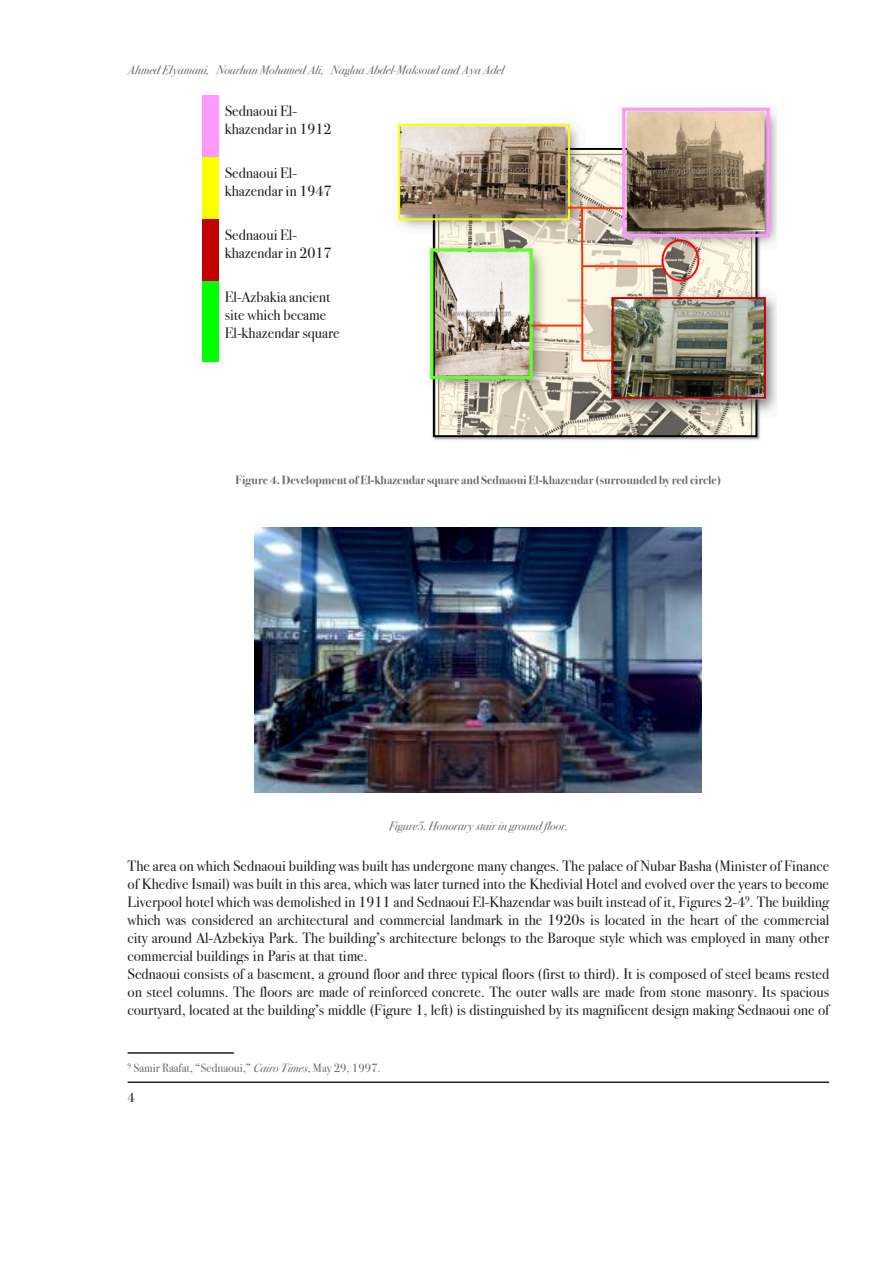
<style>
.page{position:relative;width:893px;height:1263px;background:#fff}
.page>*{position:absolute;margin:0;border:0;box-sizing:border-box;transform-origin:0 0}
.t1{font:15px/18px "Bodoni Svty Two ITCTT";color:#231f20}
.t2{font:13.5px "Bodoni Svty Two ITCTT";color:#231f20}
.t3{font:italic 12px "Bodoni Svty Two ITCTT";color:#6c6d70}
.t4{font:700 12px "Bodoni Svty Two ITCTT";color:#6c6d70}
.t5{font:12px "Bodoni Svty Two ITCTT";color:#6c6d70}
.s1{font-style:italic}
</style>
<div class="page">
<hr style="left:128px;top:1081px;width:701px;height:2px;background:#231f20">
<hr style="left:128px;top:1052px;width:106px;height:2px;background:#231f20">
<div style="left:202px;top:96px;width:17px;height:62px;background:#f9f"></div>
<div style="left:202px;top:158px;width:17px;height:62px;background:#ff0"></div>
<div style="left:202px;top:220px;width:17px;height:62px;background:#c00000"></div>
<div style="left:202px;top:282px;width:17px;height:80px;background:#0f0"></div>
<img style="left:398px;top:107px;width:378px;height:333px">
<img style="left:255px;top:527px;width:447px;height:266px">
<p class="t3" style="left:128px;top:59px;width:378px">Ahmed Elyamani, Nourhan Mohamed Ali, Naglaa Abdel-Maksoud and Aya Adel</p>
<p class="t1" style="left:225px;top:100px;width:108px">Sednaoui El&shy;khazendar in 1912</p>
<p class="t1" style="left:225px;top:162px;width:108px">Sednaoui El&shy;khazendar in 1947</p>
<p class="t1" style="left:225px;top:224px;width:108px">Sednaoui El&shy;khazendar in 2017</p>
<p class="t1" style="left:225px;top:286px;width:116px">El-Azbakia ancient site which became<br>El-khazendar square</p>
<p class="t4" style="left:235px;top:470px;width:487px">Figure 4. Development of El-khazendar square and Sednaoui El-khazendar (surrounded by red circle)</p>
<p class="t3" style="left:389px;top:816px;width:181px">Figure5. Honorary stair in ground floor.</p>
<p class="t1" style="left:128px;top:855px;width:703px">The area on which Sednaoui building was built has undergone many changes. The palace of Nubar Basha (Minister of Finance of Khedive Ismail) was built in this area, which was later turned into the Khedivial Hotel and evolved over the years to become Liverpool hotel which was demolished in 1911 and Sednaoui El-Khazendar was built instead of it, Figures 2-4<sup>9</sup>. The building which was considered an architectural and commercial landmark in the 1920s is located in the heart of the commercial city around Al-Azbekiya Park. The building’s architecture belongs to the Baroque style which was employed in many other commercial buildings in Paris at that time.<br>Sednaoui consists of a basement, a ground floor and three typical floors (first to third). It is composed of steel beams rested on steel columns. The floors are made of reinforced concrete. The outer walls are made from stone masonry. Its spacious courtyard, located at the building’s middle (Figure 1, left) is distinguished by its magnificent design making Sednaoui one of</p>
<p class="t5" style="left:128px;top:1058px;width:255px"><sup>9</sup> Samir Raafat, “Sednaoui,” <span class="s1">Cairo Times</span>, May 29, 1997.</p>
<p class="t2" style="left:128px;top:1087px;width:9px">4</p>
</div>
